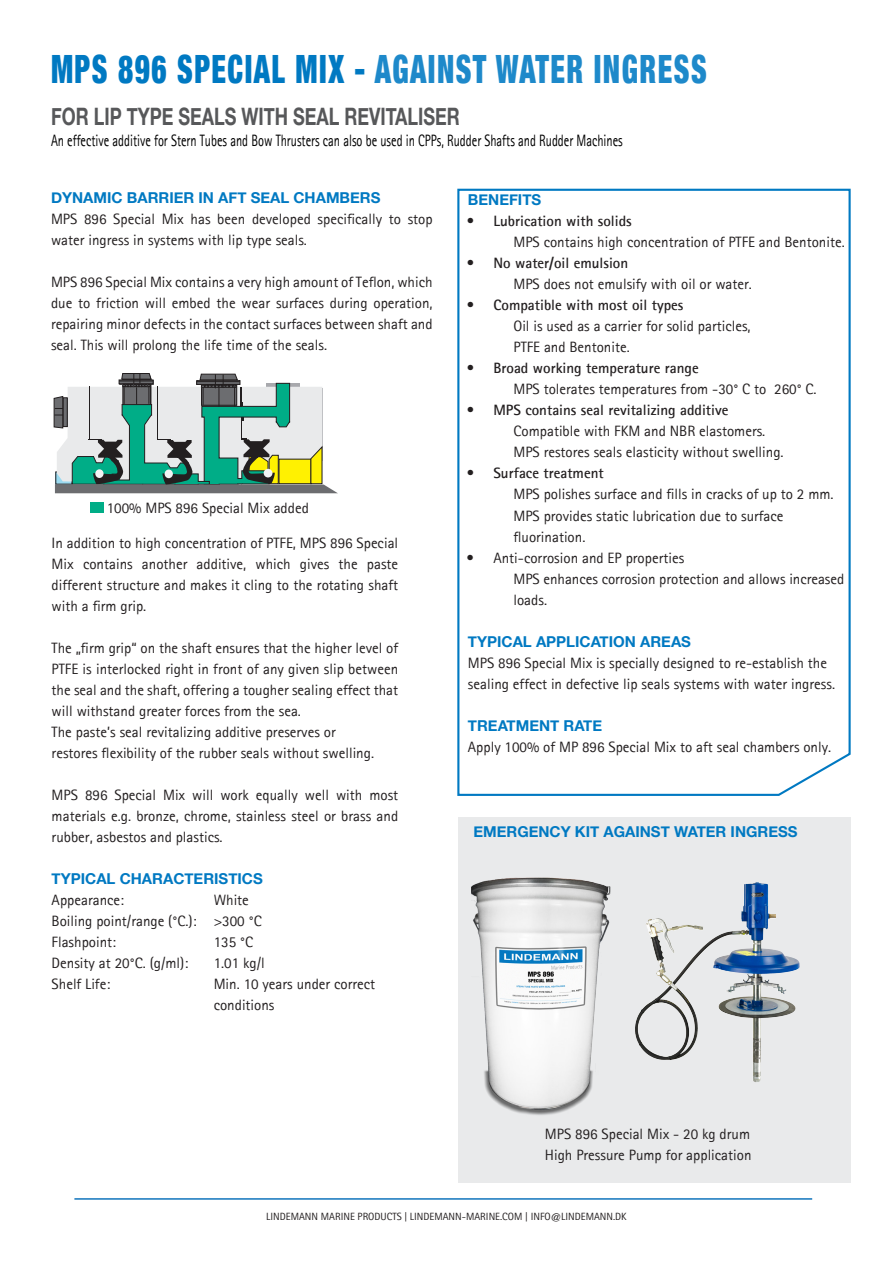
<style>
.page{position:relative;width:893px;height:1263px;background:#fff}
.page>*{position:absolute;margin:0;border:0;box-sizing:border-box;transform-origin:0 0}
.Produktnavn_for{font:900 condensed 39px "Helvetica Neue";letter-spacing:.05em;color:#1e89ca;scale:.75 1}
.t1{font:700 24px "Helvetica Neue";color:#57585a;scale:.75 1}
.t2{font:16.5px "Rotis Sans Serif";color:#000;scale:.75 1}
.Brødtekst{font:15px/21px "Rotis Sans Serif";color:#231f20}
.Brødtekst-2{font:700 15px "Helvetica Neue";color:#0079c2}
.t3{font:700 15px "Rotis Sans Serif";color:#231f20}
.t4{font:10.5px "Rotis Sans Serif";color:#231f20}
.s1{color:#0079c2}
.s2{font-family:"Helvetica Neue";font-weight:700;color:#0079c2}
.s3{font-weight:700}
</style>
<div class="page">
<div style="left:458px;top:817px;width:393px;height:365px;background:#e9eaeb"></div>
<svg style="left:457px;top:188px;width:394px;height:608px"></svg>
<img style="left:716px;top:882px;width:40px;height:55px">
<svg style="left:54px;top:373px;width:284px;height:120px"></svg>
<hr style="left:119px;top:381px;width:34px;height:1px;background:#231f20">
<div style="left:90px;top:502px;width:14px;height:10px;background:#00ad87"></div>
<img style="left:471px;top:877px;width:140px;height:238px">
<hr style="left:74px;top:1198px;width:738px;height:2px;background:#1074bc">
<p class="Produktnavn_for" style="left:51px;top:45px;width:876px"><span class="s1">MPS 896 SPECIAL MIX -</span> AGAINST WATER INGRESS</p>
<p class="t1" style="left:51px;top:101px;width:546px">FOR LIP TYPE SEALS WITH SEAL REVITALISER</p>
<p class="t2" style="left:51px;top:130px;width:764px">An effective additive for Stern Tubes and Bow Thrusters can also be used in CPPs, Rudder Shafts and Rudder Machines</p>
<p class="Brødtekst" style="left:51px;top:188px;width:383px"><span class="s2">DYNAMIC BARRIER IN AFT SEAL CHAMBERS<br></span>MPS 896 Special Mix has been developed specifically to stop water ingress in systems with lip type seals.</p>
<p class="Brødtekst" style="left:51px;top:272px;width:383px;text-align:justify">MPS 896 Special Mix contains a very high amount of Teflon, which due to friction will embed the wear surfaces during operation, repairing minor defects in the contact surfaces between shaft and seal. This will prolong the life time of the seals.</p>
<p class="Brødtekst" style="left:107px;top:497px;width:204px">100% MPS 896 Special Mix added</p>
<p class="Brødtekst" style="left:52px;top:533px;width:348px;text-align:justify">In addition to high concentration of PTFE, MPS 896 Special Mix contains another additive, which gives the paste different structure and makes it cling to the rotating shaft with a firm grip.</p>
<p class="Brødtekst" style="left:52px;top:638px;width:348px;text-align:justify">The „firm grip“ on the shaft ensures that the higher level of PTFE is interlocked right in front of any given slip between the seal and the shaft, offering a tougher sealing effect that will withstand greater forces from the sea.</p>
<p class="Brødtekst" style="left:52px;top:722px;width:324px">The paste’s seal revitalizing additive preserves or restores flexibility of the rubber seals without swelling.</p>
<p class="Brødtekst" style="left:52px;top:785px;width:348px;text-align:justify">MPS 896 Special Mix will work equally well with most materials e.g. bronze, chrome, stainless steel or brass and rubber, asbestos and plastics.</p>
<p class="Brødtekst-2" style="left:52px;top:870px;width:213px">TYPICAL CHARACTERISTICS</p>
<p class="Brødtekst" style="left:52px;top:890px;width:74px">Appearance:</p>
<p class="Brødtekst" style="left:214px;top:890px;width:37px">White</p>
<p class="Brødtekst" style="left:52px;top:911px;width:212px">Boiling point/range (°C.): &gt;300 °C</p>
<p class="Brødtekst" style="left:52px;top:932px;width:66px">Flashpoint:</p>
<p class="Brødtekst" style="left:214px;top:932px;width:41px">135 °C</p>
<p class="Brødtekst" style="left:52px;top:953px;width:138px">Density at 20°C. (g/ml):</p>
<p class="Brødtekst" style="left:214px;top:953px;width:53px">1.01 kg/l</p>
<p class="Brødtekst" style="left:52px;top:974px;width:60px">Shelf Life:</p>
<p class="Brødtekst" style="left:214px;top:974px;width:163px">Min. 10 years under correct conditions</p>
<p class="Brødtekst-2" style="left:468px;top:191px;width:75px">BENEFITS</p>
<p class="t3" style="left:466px;top:212px;width:167px">• Lubrication with solids</p>
<p class="Brødtekst" style="left:513px;top:232px;width:333px">MPS contains high concentration of PTFE and Bentonite.</p>
<p class="t3" style="left:466px;top:254px;width:163px">• No water/oil emulsion</p>
<p class="Brødtekst" style="left:513px;top:274px;width:240px">MPS does not emulsify with oil or water.</p>
<p class="t3" style="left:466px;top:296px;width:218px">• Compatible with most oil types</p>
<p class="Brødtekst" style="left:513px;top:316px;width:239px">Oil is used as a carrier for solid particles,<br>PTFE and Bentonite.</p>
<p class="Brødtekst" style="left:513px;top:358px;width:305px;text-indent:-47px"><span class="s3">• Broad working temperature range<br></span>MPS tolerates temperatures from -30° C to 260° C.</p>
<p class="Brødtekst" style="left:513px;top:400px;width:272px;text-indent:-47px"><span class="s3">• MPS contains seal revitalizing additive<br></span>Compatible with FKM and NBR elastomers.<br>MPS restores seals elasticity without swelling.</p>
<p class="t3" style="left:466px;top:464px;width:139px">• Surface treatment</p>
<p class="Brødtekst" style="left:513px;top:484px;width:322px">MPS polishes surface and fills in cracks of up to 2 mm.</p>
<p class="Brødtekst" style="left:513px;top:505px;width:272px">MPS provides static lubrication due to surface fluorination.</p>
<p class="Brødtekst" style="left:466px;top:547px;width:219px">• Anti-corrosion and EP properties</p>
<p class="Brødtekst" style="left:513px;top:568px;width:332px">MPS enhances corrosion protection and allows increased loads.</p>
<p class="Brødtekst-2" style="left:468px;top:632px;width:225px">TYPICAL APPLICATION AREAS</p>
<p class="Brødtekst" style="left:468px;top:652px;width:369px">MPS 896 Special Mix is specially designed to re-establish the sealing effect in defective lip seals systems with water ingress.</p>
<p class="Brødtekst-2" style="left:468px;top:716px;width:136px">TREATMENT RATE</p>
<p class="Brødtekst" style="left:468px;top:736px;width:365px">Apply 100% of MP 896 Special Mix to aft seal chambers only.</p>
<p class="Brødtekst-2" style="left:473px;top:823px;width:326px">EMERGENCY KIT AGAINST WATER INGRESS</p>
<p class="Brødtekst" style="left:545px;top:1123px;width:207px">MPS 896 Special Mix - 20 kg drum</p>
<p class="Brødtekst" style="left:545px;top:1144px;width:208px">High Pressure Pump for application</p>
<p class="t4" style="left:266px;top:1210px;width:362px">LINDEMANN MARINE PRODUCTS | LINDEMANN-MARINE.COM | INFO@LINDEMANN.DK</p>
</div>
